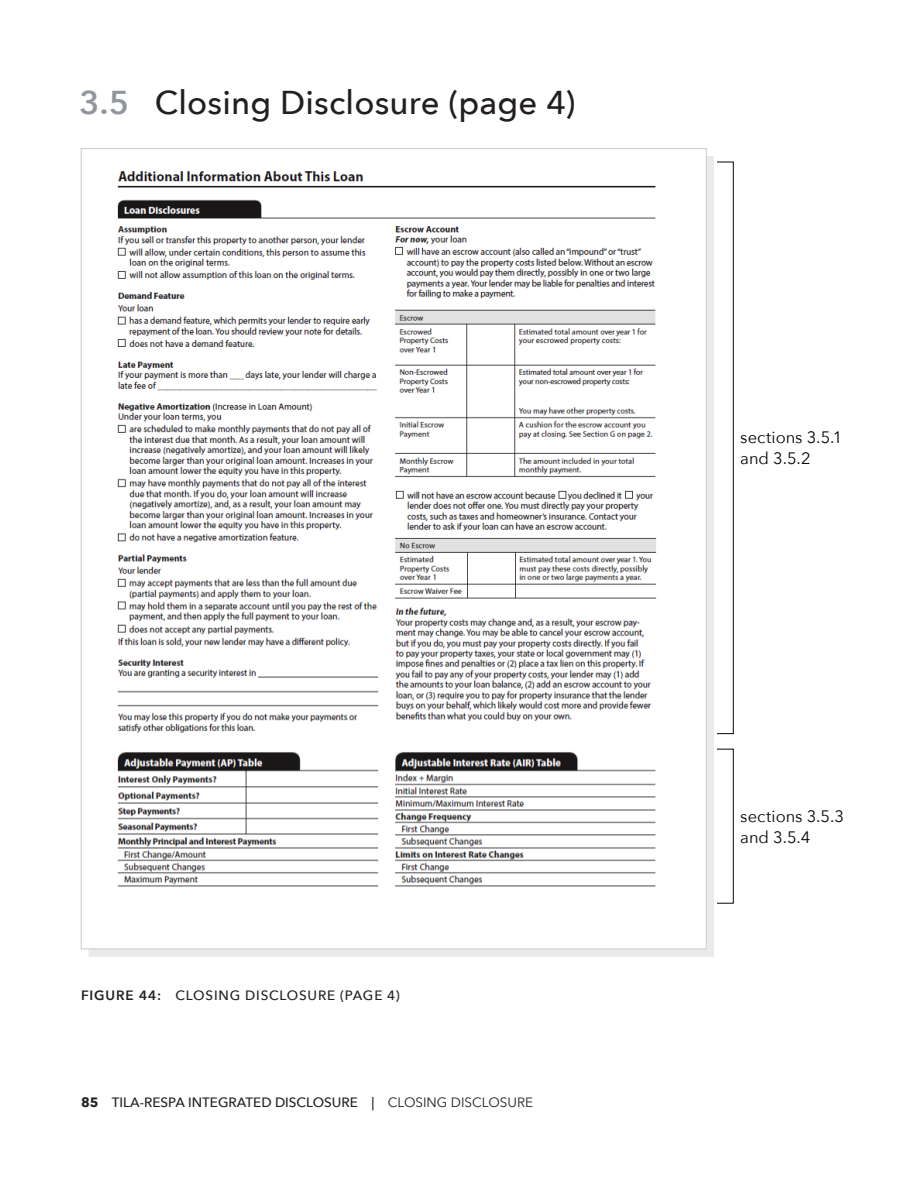
<style>
.page{position:relative;width:918px;height:1188px;background:#fff}
.page>*{position:absolute;margin:0;border:0;box-sizing:border-box;transform-origin:0 0}
.t1{font:500 33px "Avenir Next";letter-spacing:.005em;color:#231f20}
.Page_reference{font:16.5px/21px "Avenir Next";color:#070709}
.t2{font:500 13.5px "Avenir Next";color:#231f20}
.t3{font:500 13.5px "Avenir Next";letter-spacing:.06em;color:#231f20}
.s1{font-weight:600;color:#91959d}
.s2{font-weight:600}
.s3{font-weight:700}
.s4{font-weight:400}
</style>
<div class="page">
<div style="left:89px;top:156px;width:625px;height:801px;background:#e2e4e2;opacity:.75"></div>
<div style="left:81px;top:149px;width:625px;height:800px;background:#fff"></div>
<img style="left:117px;top:171px;width:540px;height:716px">
<p class="t1" style="left:80px;top:83px;width:497px"><span class="s1">3.5</span> Closing Disclosure (page 4)</p>
<p class="t3" style="left:81px;top:987px;width:320px"><span class="s2">FIGURE 44:</span> CLOSING DISCLOSURE (PAGE 4)</p>
<p class="t2" style="left:81px;top:1094px;width:454px"><span class="s3">85</span> TILA-RESPA INTEGRATED DISCLOSURE | <span class="s4">CLOSING DISCLOSURE</span></p>
<p class="Page_reference" style="left:740px;top:427px;width:104px">sections 3.5.1 and 3.5.2</p>
<p class="Page_reference" style="left:740px;top:805px;width:105px">sections 3.5.3 and 3.5.4</p>
</div>
